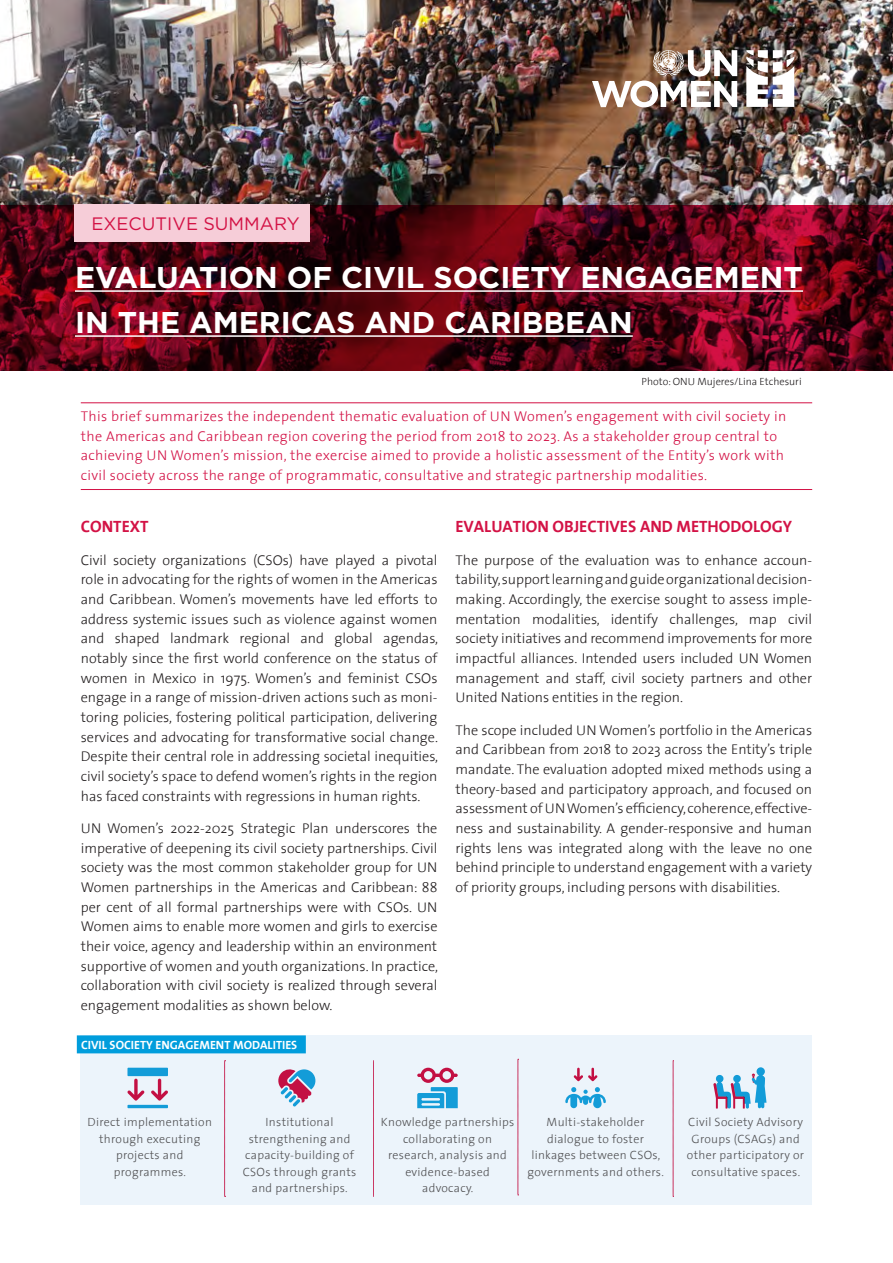
<style>
.page{position:relative;width:893px;height:1263px;background:#fff}
.page>*{position:absolute;margin:0;border:0;box-sizing:border-box;transform-origin:0 0}
._02_TITLE{font:700 30px/45px "Gotham";color:#fff}
.Document_Type_RED__Child{font:18px "Gotham";color:#d31245}
.Heading_2_Red{font:700 16.5px "The Sans";color:#d31245}
.Block_Text{font:300 14.25px/19.6px "The Sans";color:#231f20;text-align:justify}
.Red_emphasis_text_span{font:300 14.25px/19.6px "The Sans";letter-spacing:.025em;color:#d31145}
.Infographic_centered_text{font:300 12px/16.5px "The Sans";letter-spacing:.025em;color:#4f4f51;text-align:center}
.BOX_HEADER{font:700 12px "The Sans";color:#fff}
.Copyright__Flush_Right0{font:300 10.5px "The Sans";color:#231f20}
</style>
<div class="page">
<img style="left:0;top:0;width:893px;height:206px">
<hr style="left:81px;top:402px;width:731px;height:1px;background:#d31145">
<hr style="left:81px;top:489px;width:731px;height:1px;background:#d31145">
<svg style="left:0;top:206px;width:893px;height:165px;background:#540413"></svg>
<div style="left:74px;top:204px;width:236px;height:38px;background:#f6cdd8"></div>
<hr style="left:75px;top:290px;width:728px;height:2px;background:#fff">
<hr style="left:75px;top:335px;width:558px;height:2px;background:#fff">
<img style="left:592px;top:50px;width:145px;height:57px">
<img style="left:746px;top:50px;width:48px;height:57px">
<div style="left:81px;top:1035px;width:731px;height:169px;background:#ecf4fb"></div>
<svg style="left:673px;top:1060px;width:1px;height:137px"></svg>
<svg style="left:224px;top:1060px;width:2px;height:137px"></svg>
<svg style="left:373px;top:1060px;width:1px;height:137px"></svg>
<svg style="left:518px;top:1059px;width:1px;height:136px"></svg>
<div style="left:77px;top:1035px;width:229px;height:18px;background:#009ddc"></div>
<svg style="left:278px;top:1069px;width:38px;height:37px"></svg>
<svg style="left:151px;top:1079px;width:17px;height:21px"></svg>
<svg style="left:127px;top:1079px;width:18px;height:21px"></svg>
<hr style="left:127px;top:1105px;width:41px;height:3px;background:#139cd8">
<div style="left:127px;top:1068px;width:41px;height:8px;background:#139cd8"></div>
<svg style="left:417px;top:1068px;width:41px;height:40px"></svg>
<svg style="left:565px;top:1087px;width:41px;height:21px"></svg>
<svg style="left:574px;top:1068px;width:23px;height:13px"></svg>
<svg style="left:713px;top:1067px;width:53px;height:41px"></svg>
<p class="Document_Type_RED__Child" style="left:91px;top:212px;width:210px">EXECUTIVE SUMMARY</p>
<p class="_02_TITLE" style="left:75px;top:255px;width:729px">EVALUATION OF CIVIL SOCIETY ENGAGEMENT<br>IN THE AMERICAS AND CARIBBEAN</p>
<p class="Copyright__Flush_Right0" style="left:642px;top:372px;width:162px">Photo: ONU Mujeres/Lina Etchesuri</p>
<p class="Red_emphasis_text_span" style="left:81px;top:406px;width:707px">This brief summarizes the independent thematic evaluation of UN Women’s engagement with civil society in the Americas and Caribbean region covering the period from 2018 to 2023. As a stakeholder group central to achieving UN Women’s mission, the exercise aimed to provide a holistic assessment of the Entity’s work with civil society across the range of programmatic, consultative and strategic partnership modalities.</p>
<p class="Heading_2_Red" style="left:81px;top:513px;width:69px">CONTEXT</p>
<p class="Block_Text" style="left:81px;top:550px;width:359px">Civil society organizations (CSOs) have played a pivotal role in advocating for the rights of women in the Americas and Caribbean. Women’s movements have led efforts to address systemic issues such as violence against women and shaped landmark regional and global agendas, notably since the first world conference on the status of women in Mexico in 1975. Women’s and feminist CSOs engage in a range of mission-driven actions such as moni&shy;toring policies, fostering political participation, delivering services and advocating for transformative social change.<br>Despite their central role in addressing societal inequities, civil society’s space to defend women’s rights in the region has faced constraints with regressions in human rights.</p>
<p class="Block_Text" style="left:81px;top:818px;width:359px">UN Women’s 2022-2025 Strategic Plan underscores the imperative of deepening its civil society partnerships. Civil society was the most common stakeholder group for UN Women partnerships in the Americas and Caribbean: 88 per cent of all formal partnerships were with CSOs. UN Women aims to enable more women and girls to exercise their voice, agency and leadership within an environment supportive of women and youth organizations. In practice, collaboration with civil society is realized through several engagement modalities as shown below.</p>
<p class="Heading_2_Red" style="left:455px;top:513px;width:338px">EVALUATION OBJECTIVES AND METHODOLOGY</p>
<p class="Block_Text" style="left:455px;top:550px;width:358px">The purpose of the evaluation was to enhance accoun&shy;tability, support learning and guide organizational decision&shy;making. Accordingly, the exercise sought to assess imple&shy;mentation modalities, identify challenges, map civil society initiatives and recommend improvements for more impactful alliances. Intended users included UN Women management and staff, civil society partners and other United Nations entities in the region.</p>
<p class="Block_Text" style="left:455px;top:720px;width:358px">The scope included UN Women’s portfolio in the Americas and Caribbean from 2018 to 2023 across the Entity’s triple mandate. The evaluation adopted mixed methods using a theory-based and participatory approach, and focused on assessment of UN Women’s efficiency, coherence, effective&shy;ness and sustainability. A gender-responsive and human rights lens was integrated along with the leave no one behind principle to understand engagement with a variety of priority groups, including persons with disabilities.</p>
<p class="BOX_HEADER" style="left:81px;top:1035px;width:218px">CIVIL SOCIETY ENGAGEMENT MODALITIES</p>
<p class="Infographic_centered_text" style="left:88px;top:1114px;width:126px">Direct implementation through executing projects and programmes.</p>
<p class="Infographic_centered_text" style="left:243px;top:1114px;width:115px">Institutional strengthening and capacity-building of<br>CSOs through grants and partnerships.</p>
<p class="Infographic_centered_text" style="left:687px;top:1114px;width:119px">Civil Society Advisory<br>Groups (CSAGs) and other participatory or consultative spaces.</p>
<p class="Infographic_centered_text" style="left:381px;top:1114px;width:135px">Knowledge partnerships collaborating on research, analysis and evidence-based advocacy.</p>
<p class="Infographic_centered_text" style="left:528px;top:1114px;width:138px">Multi-stakeholder dialogue to foster linkages between CSOs, governments and others.</p>
</div>
